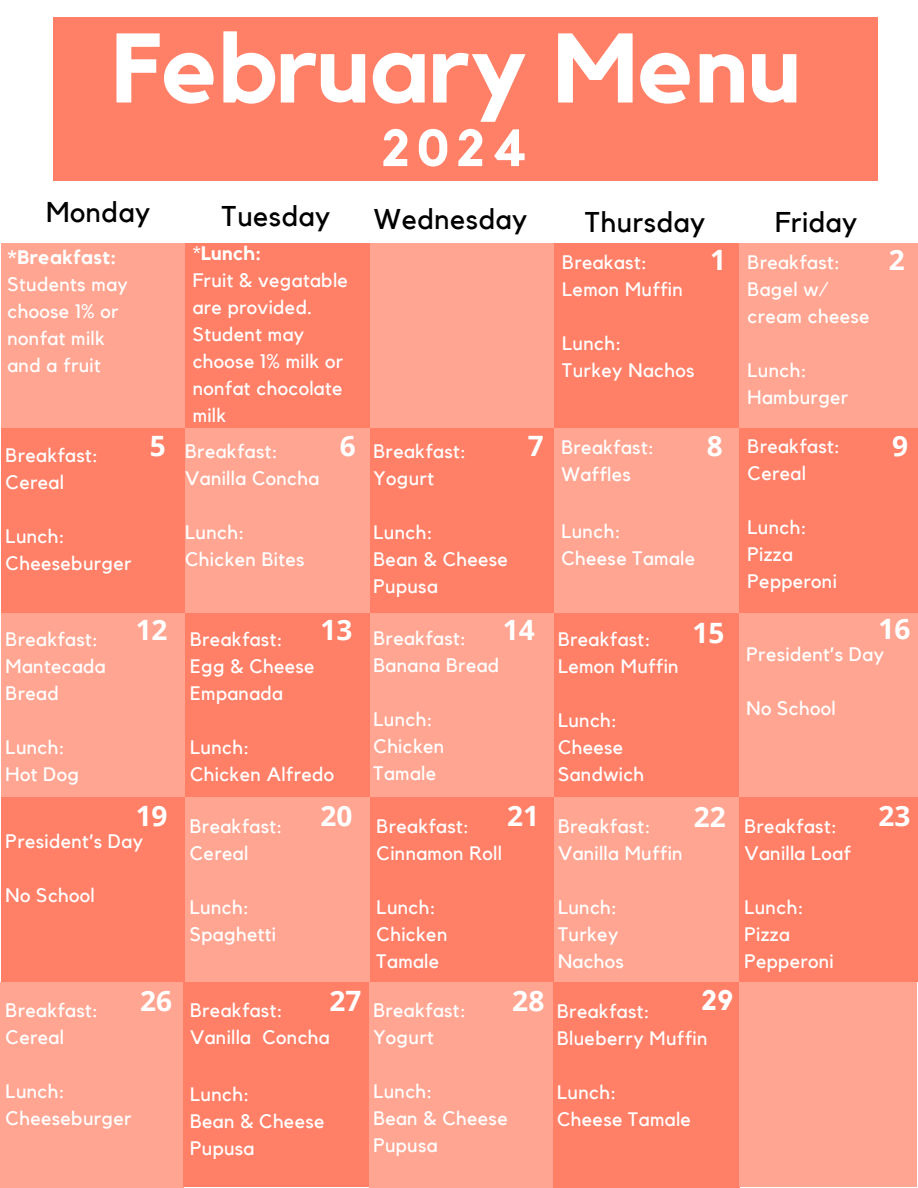
<style>
.page{position:relative;width:918px;height:1188px;background:#fff}
.page>*{position:absolute;margin:0;border:0;box-sizing:border-box;transform-origin:0 0}
.t1{font:700 97.5px "Kollektif";color:#fff}
.t2{font:700 51.9px "Kollektif";color:#fff}
.t3{font:28.5px "Kollektif";letter-spacing:.02em;color:#000}
.t4{font:700 28.2px "Open Sans";color:#fff}
.t5{font:700 28.2px "Kollektif";color:#fff}
.t6{font:700 28.05px "Open Sans";color:#fff}
.t7{font:19.5px/27px "Kollektif";letter-spacing:.02em;color:#fff}
.t8{font:700 19.5px "Kollektif";letter-spacing:.02em;color:#fff}
.s1{font-weight:400}
</style>
<div class="page">
<div style="left:53px;top:18px;width:825px;height:163px;background:#ff7f67"></div>
<div style="left:1px;top:244px;width:184px;height:184px;background:#ffa591"></div>
<div style="left:370px;top:244px;width:185px;height:184px;background:#ffa591"></div>
<div style="left:185px;top:244px;width:185px;height:184px;background:#ff7f67"></div>
<div style="left:739px;top:244px;width:179px;height:184px;background:#ffa591"></div>
<div style="left:555px;top:244px;width:184px;height:184px;background:#ff7f67"></div>
<div style="left:1px;top:428px;width:184px;height:185px;background:#ff7f67"></div>
<div style="left:185px;top:428px;width:185px;height:185px;background:#ffa591"></div>
<div style="left:370px;top:428px;width:185px;height:185px;background:#ff7f67"></div>
<div style="left:555px;top:428px;width:184px;height:185px;background:#ffa591"></div>
<div style="left:739px;top:428px;width:179px;height:185px;background:#ff7f67"></div>
<div style="left:1px;top:613px;width:184px;height:185px;background:#ffa591"></div>
<div style="left:370px;top:613px;width:185px;height:185px;background:#ffa591"></div>
<div style="left:185px;top:613px;width:185px;height:185px;background:#ff7f67"></div>
<div style="left:739px;top:613px;width:179px;height:185px;background:#ffa591"></div>
<div style="left:555px;top:613px;width:184px;height:185px;background:#ff7f67"></div>
<div style="left:1px;top:798px;width:184px;height:184px;background:#ff7f67"></div>
<div style="left:185px;top:798px;width:185px;height:184px;background:#ffa591"></div>
<div style="left:370px;top:798px;width:185px;height:184px;background:#ff7f67"></div>
<div style="left:555px;top:798px;width:184px;height:184px;background:#ffa591"></div>
<div style="left:739px;top:798px;width:179px;height:184px;background:#ff7f67"></div>
<div style="left:0;top:982px;width:183px;height:206px;background:#ffa591"></div>
<div style="left:553px;top:982px;width:186px;height:206px;background:#ff7f67"></div>
<div style="left:369px;top:982px;width:184px;height:206px;background:#ffa591"></div>
<div style="left:739px;top:982px;width:178px;height:205px;background:#ffa591"></div>
<div style="left:183px;top:982px;width:186px;height:205px;background:#ff7f67"></div>
<h1 class="t1" style="left:112px;top:24px;width:690px">February Menu</h1>
<p class="t2" style="left:381px;top:124px;width:148px">2024</p>
<p class="t3" style="left:46px;top:199px;width:106px">Monday</p>
<p class="t3" style="left:222px;top:203px;width:110px">Tuesday</p>
<p class="t3" style="left:374px;top:206px;width:155px">Wednesday</p>
<p class="t3" style="left:585px;top:209px;width:122px">Thursday</p>
<p class="t3" style="left:775px;top:209px;width:84px">Friday</p>
<p class="t8" style="left:7px;top:249px;width:110px">*Breakfast:</p>
<p class="t7" style="left:7px;top:272px;width:122px">Students may choose 1% or nonfat milk and a fruit</p>
<p class="t7" style="left:6px;top:442px;width:94px">Breakfast:</p>
<p class="t7" style="left:6px;top:469px;width:60px">Cereal</p>
<p class="t7" style="left:6px;top:523px;width:61px">Lunch:</p>
<p class="t7" style="left:6px;top:550px;width:127px">Cheeseburger</p>
<p class="t8" style="left:193px;top:245px;width:70px"><span class="s1">*</span>Lunch:</p>
<p class="t7" style="left:193px;top:268px;width:157px">Fruit &amp; vegatable are provided.</p>
<p class="t7" style="left:193px;top:322px;width:152px">Student may choose 1% milk or nonfat chocolate milk</p>
<p class="t7" style="left:562px;top:249px;width:86px">Breakast:</p>
<p class="t7" style="left:562px;top:276px;width:122px">Lemon Muffin</p>
<p class="t7" style="left:562px;top:330px;width:61px">Lunch:</p>
<p class="t7" style="left:562px;top:357px;width:134px">Turkey Nachos</p>
<h2 class="t6" style="left:710px;top:240px;width:17px">1</h2>
<h3 class="t6" style="left:889px;top:240px;width:17px">2</h3>
<p class="t7" style="left:748px;top:249px;width:94px">Breakfast:</p>
<p class="t7" style="left:748px;top:276px;width:123px">Bagel w/ cream cheese</p>
<p class="t7" style="left:748px;top:357px;width:61px">Lunch:</p>
<p class="t7" style="left:748px;top:384px;width:102px">Hamburger</p>
<h3 class="t6" style="left:150px;top:426px;width:17px">5</h3>
<h3 class="t6" style="left:340px;top:426px;width:17px">6</h3>
<h3 class="t6" style="left:528px;top:426px;width:17px">7</h3>
<h3 class="t6" style="left:707px;top:426px;width:17px">8</h3>
<p class="t6" style="left:892px;top:426px;width:17px">9</p>
<p class="t7" style="left:748px;top:433px;width:94px">Breakfast:</p>
<p class="t7" style="left:748px;top:460px;width:60px">Cereal</p>
<p class="t7" style="left:748px;top:514px;width:61px">Lunch:</p>
<p class="t7" style="left:748px;top:541px;width:91px">Pizza<br>Pepperoni</p>
<p class="t7" style="left:561px;top:434px;width:94px">Breakfast:</p>
<p class="t7" style="left:561px;top:461px;width:71px">Waffles</p>
<p class="t7" style="left:185px;top:439px;width:94px">Breakfast:</p>
<p class="t7" style="left:185px;top:466px;width:136px">Vanilla Concha</p>
<p class="t7" style="left:185px;top:520px;width:61px">Lunch:</p>
<p class="t7" style="left:185px;top:547px;width:121px">Chicken Bites</p>
<p class="t7" style="left:374px;top:439px;width:94px">Breakfast:</p>
<p class="t7" style="left:374px;top:466px;width:62px">Yogurt</p>
<p class="t7" style="left:374px;top:520px;width:61px">Lunch:</p>
<p class="t7" style="left:374px;top:547px;width:136px">Bean &amp; Cheese<br>Pupusa</p>
<p class="t7" style="left:561px;top:519px;width:61px">Lunch:</p>
<p class="t7" style="left:561px;top:546px;width:135px">Cheese Tamale</p>
<p class="t7" style="left:6px;top:626px;width:94px">Breakfast:</p>
<p class="t7" style="left:6px;top:653px;width:102px">Mantecada<br>Bread</p>
<p class="t7" style="left:6px;top:734px;width:61px">Lunch:</p>
<p class="t7" style="left:6px;top:761px;width:75px">Hot Dog</p>
<p class="t6" style="left:136px;top:610px;width:33px">12</p>
<p class="t6" style="left:321px;top:610px;width:33px">13</p>
<p class="t6" style="left:503px;top:610px;width:33px">14</p>
<p class="t6" style="left:693px;top:613px;width:33px">15</p>
<p class="t6" style="left:878px;top:609px;width:33px">16</p>
<p class="t7" style="left:374px;top:626px;width:94px">Breakfast:</p>
<p class="t7" style="left:374px;top:653px;width:127px">Banana Bread</p>
<p class="t7" style="left:374px;top:707px;width:61px">Lunch:</p>
<p class="t7" style="left:374px;top:734px;width:72px">Chicken<br>Tamale</p>
<p class="t7" style="left:190px;top:626px;width:94px">Breakfast:</p>
<p class="t7" style="left:190px;top:653px;width:126px">Egg &amp; Cheese<br>Empanada</p>
<p class="t7" style="left:190px;top:734px;width:61px">Lunch:</p>
<p class="t7" style="left:190px;top:761px;width:146px">Chicken Alfredo</p>
<p class="t7" style="left:558px;top:626px;width:94px">Breakfast:</p>
<p class="t7" style="left:558px;top:653px;width:122px">Lemon Muffin</p>
<p class="t7" style="left:558px;top:707px;width:61px">Lunch:</p>
<p class="t7" style="left:558px;top:734px;width:88px">Cheese<br>Sandwich</p>
<p class="t7" style="left:747px;top:642px;width:139px">President’s Day</p>
<p class="t7" style="left:747px;top:696px;width:91px">No School</p>
<p class="t6" style="left:136px;top:796px;width:33px">19</p>
<p class="t6" style="left:321px;top:796px;width:33px">20</p>
<p class="t6" style="left:507px;top:796px;width:33px">21</p>
<p class="t6" style="left:694px;top:797px;width:33px">22</p>
<p class="t6" style="left:878px;top:796px;width:33px">23</p>
<p class="t7" style="left:190px;top:814px;width:94px">Breakfast:</p>
<p class="t7" style="left:190px;top:841px;width:60px">Cereal</p>
<p class="t7" style="left:190px;top:895px;width:61px">Lunch:</p>
<p class="t7" style="left:190px;top:922px;width:88px">Spaghetti</p>
<p class="t7" style="left:377px;top:814px;width:94px">Breakfast:</p>
<p class="t7" style="left:377px;top:841px;width:127px">Cinnamon Roll</p>
<p class="t7" style="left:377px;top:895px;width:61px">Lunch:</p>
<p class="t7" style="left:377px;top:922px;width:72px">Chicken<br>Tamale</p>
<p class="t7" style="left:558px;top:814px;width:94px">Breakfast:</p>
<p class="t7" style="left:558px;top:841px;width:126px">Vanilla Muffin</p>
<p class="t7" style="left:558px;top:895px;width:61px">Lunch:</p>
<p class="t7" style="left:558px;top:922px;width:62px">Turkey</p>
<p class="t7" style="left:558px;top:949px;width:68px">Nachos</p>
<p class="t7" style="left:744px;top:814px;width:94px">Breakfast:</p>
<p class="t7" style="left:744px;top:841px;width:108px">Vanilla Loaf</p>
<p class="t7" style="left:744px;top:895px;width:61px">Lunch:</p>
<p class="t7" style="left:744px;top:922px;width:91px">Pizza<br>Pepperoni</p>
<p class="t7" style="left:6px;top:829px;width:139px">President’s Day</p>
<p class="t7" style="left:6px;top:883px;width:91px">No School</p>
<p class="t7" style="left:6px;top:998px;width:94px">Breakfast:</p>
<p class="t7" style="left:6px;top:1025px;width:60px">Cereal</p>
<p class="t7" style="left:6px;top:1079px;width:61px">Lunch:</p>
<p class="t7" style="left:6px;top:1106px;width:127px">Cheeseburger</p>
<p class="t6" style="left:140px;top:981px;width:33px">26</p>
<p class="t6" style="left:329px;top:981px;width:33px">27</p>
<p class="t7" style="left:190px;top:998px;width:94px">Breakfast:</p>
<p class="t7" style="left:190px;top:1025px;width:141px">Vanilla Concha</p>
<p class="t7" style="left:190px;top:1082px;width:61px">Lunch:</p>
<p class="t7" style="left:190px;top:1109px;width:136px">Bean &amp; Cheese<br>Pupusa</p>
<p class="t4" style="left:512px;top:981px;width:34px">28</p>
<p class="t5" style="left:701px;top:987px;width:34px">29</p>
<p class="t7" style="left:373px;top:998px;width:94px">Breakfast:</p>
<p class="t7" style="left:373px;top:1025px;width:62px">Yogurt</p>
<p class="t7" style="left:373px;top:1079px;width:61px">Lunch:</p>
<p class="t7" style="left:373px;top:1106px;width:136px">Bean &amp; Cheese<br>Pupusa</p>
<p class="t7" style="left:557px;top:998px;width:94px">Breakfast:</p>
<p class="t7" style="left:557px;top:1025px;width:152px">Blueberry Muffin</p>
<p class="t7" style="left:557px;top:1079px;width:61px">Lunch:</p>
<p class="t7" style="left:557px;top:1106px;width:135px">Cheese Tamale</p>
</div>
